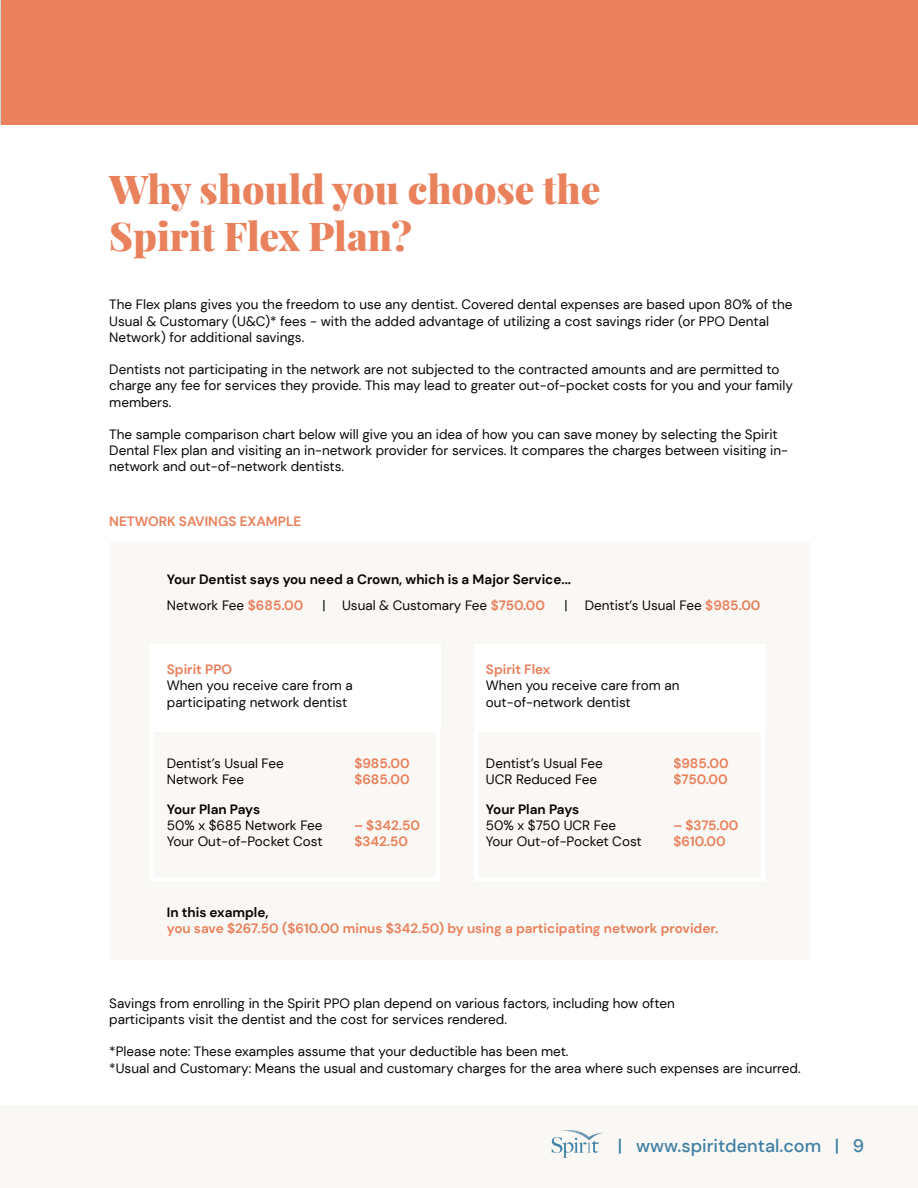
<style>
.page{position:relative;width:918px;height:1188px;background:#fff}
.page>*{position:absolute;margin:0;border:0;box-sizing:border-box;transform-origin:0 0}
.t1{font:900 39px/46.8px "Playfair Display";color:#e9815c}
.t2{font:500 18px "DM Sans";color:#4281a4}
.t3{font:13.5px/16.2px "DM Sans";color:#070605}
.t4{font:700 13.5px/16.2px "DM Sans";color:#e9815c}
.t5{font:700 13.5px "DM Sans";color:#070605}
.t6{font:13.5px "DM Sans";color:#040503}
.s1{font-weight:700;color:#e9815c}
.s2{color:#040503}
.s3{color:#070605}
</style>
<div class="page">
<div style="left:2px;top:0;width:916px;height:124px;background:#e9815c"></div>
<div style="left:110px;top:543px;width:699px;height:417px;background:#faf8f5"></div>
<div style="left:149px;top:644px;width:291px;height:83px;background:#fff"></div>
<div style="left:474px;top:644px;width:291px;height:83px;background:#fff"></div>
<div style="left:0;top:1105px;width:918px;height:83px;background:#faf8f5"></div>
<svg style="left:552px;top:1130px;width:52px;height:28px"></svg>
<div style="left:571px;top:1154px;width:58px;height:13px;background:#faf8f5"></div>
<p class="t1" style="left:109px;top:163px;width:493px">Why should you choose the<br>Spirit Flex Plan?</p>
<p class="t3" style="left:109px;top:297px;width:685px">The Flex plans gives you the freedom to use any dentist. Covered dental expenses are based upon 80% of the<br>Usual &amp; Customary (U&amp;C)* fees - with the added advantage of utilizing a cost savings rider (or PPO Dental<br>Network) for additional savings.</p>
<p class="t3" style="left:109px;top:361px;width:685px">Dentists not participating in the network are not subjected to the contracted amounts and are permitted to charge any fee for services they provide. This may lead to greater out-of-pocket costs for you and your family members.</p>
<p class="t3" style="left:109px;top:426px;width:680px">The sample comparison chart below will give you an idea of how you can save money by selecting the Spirit<br>Dental Flex plan and visiting an in-network provider for services. It compares the charges between visiting in&shy;network and out-of-network dentists.</p>
<p class="t4" style="left:109px;top:513px;width:193px">NETWORK SAVINGS EXAMPLE</p>
<p class="t5" style="left:167px;top:571px;width:406px">Your Dentist says you need a Crown, which is a Major Service...</p>
<p class="t3" style="left:167px;top:598px;width:138px">Network Fee <span class="s1">$685.00</span></p>
<p class="t3" style="left:323px;top:598px;width:224px"><span class="s2">|</span> Usual &amp; Customary Fee <span class="s1">$750.00</span></p>
<p class="t6" style="left:564px;top:597px;width:5px">|</p>
<p class="t3" style="left:585px;top:598px;width:177px">Dentist’s Usual Fee <span class="s1">$985.00</span></p>
<p class="t3" style="left:167px;top:661px;width:187px"><span class="s1">Spirit PPO<br></span>When you receive care from a participating network dentist</p>
<p class="t3" style="left:167px;top:755px;width:119px">Dentist’s Usual Fee</p>
<p class="t4" style="left:354px;top:755px;width:57px">$985.00</p>
<p class="t3" style="left:167px;top:771px;width:79px">Network Fee</p>
<p class="t4" style="left:354px;top:771px;width:57px">$685.00</p>
<p class="t5" style="left:167px;top:801px;width:95px">Your Plan Pays</p>
<p class="t3" style="left:167px;top:817px;width:157px">50% x $685 Network Fee</p>
<p class="t4" style="left:354px;top:817px;width:67px">– $342.50</p>
<p class="t3" style="left:167px;top:833px;width:157px">Your Out-of-Pocket Cost</p>
<p class="t4" style="left:354px;top:833px;width:55px">$342.50</p>
<p class="t3" style="left:486px;top:661px;width:195px"><span class="s1">Spirit Flex<br></span>When you receive care from an</p>
<p class="t3" style="left:486px;top:694px;width:146px">out-of-network dentist</p>
<p class="t3" style="left:486px;top:755px;width:119px">Dentist’s Usual Fee</p>
<p class="t4" style="left:673px;top:755px;width:57px">$985.00</p>
<p class="t3" style="left:486px;top:771px;width:113px">UCR Reduced Fee</p>
<p class="t4" style="left:673px;top:771px;width:56px">$750.00</p>
<p class="t5" style="left:486px;top:801px;width:95px">Your Plan Pays</p>
<p class="t3" style="left:486px;top:817px;width:132px">50% x $750 UCR Fee</p>
<p class="t4" style="left:673px;top:817px;width:67px">– $375.00</p>
<p class="t3" style="left:486px;top:833px;width:157px">Your Out-of-Pocket Cost</p>
<p class="t4" style="left:673px;top:833px;width:54px">$610.00</p>
<p class="t4" style="left:167px;top:904px;width:553px"><span class="s3">In this example,<br></span>you save $267.50 ($610.00 minus $342.50) by using a participating network provider.</p>
<p class="t3" style="left:109px;top:995px;width:567px">Savings from enrolling in the Spirit PPO plan depend on various factors, including how often</p>
<p class="t3" style="left:109px;top:1011px;width:399px">participants visit the dentist and the cost for services rendered.</p>
<p class="t3" style="left:109px;top:1044px;width:461px">*Please note: These examples assume that your deductible has been met.</p>
<p class="t3" style="left:109px;top:1060px;width:693px">*Usual and Customary: Means the usual and customary charges for the area where such expenses are incurred.</p>
<h2 class="t2" style="left:618px;top:1134px;width:248px">| www.spiritdental.com | 9</h2>
</div>
